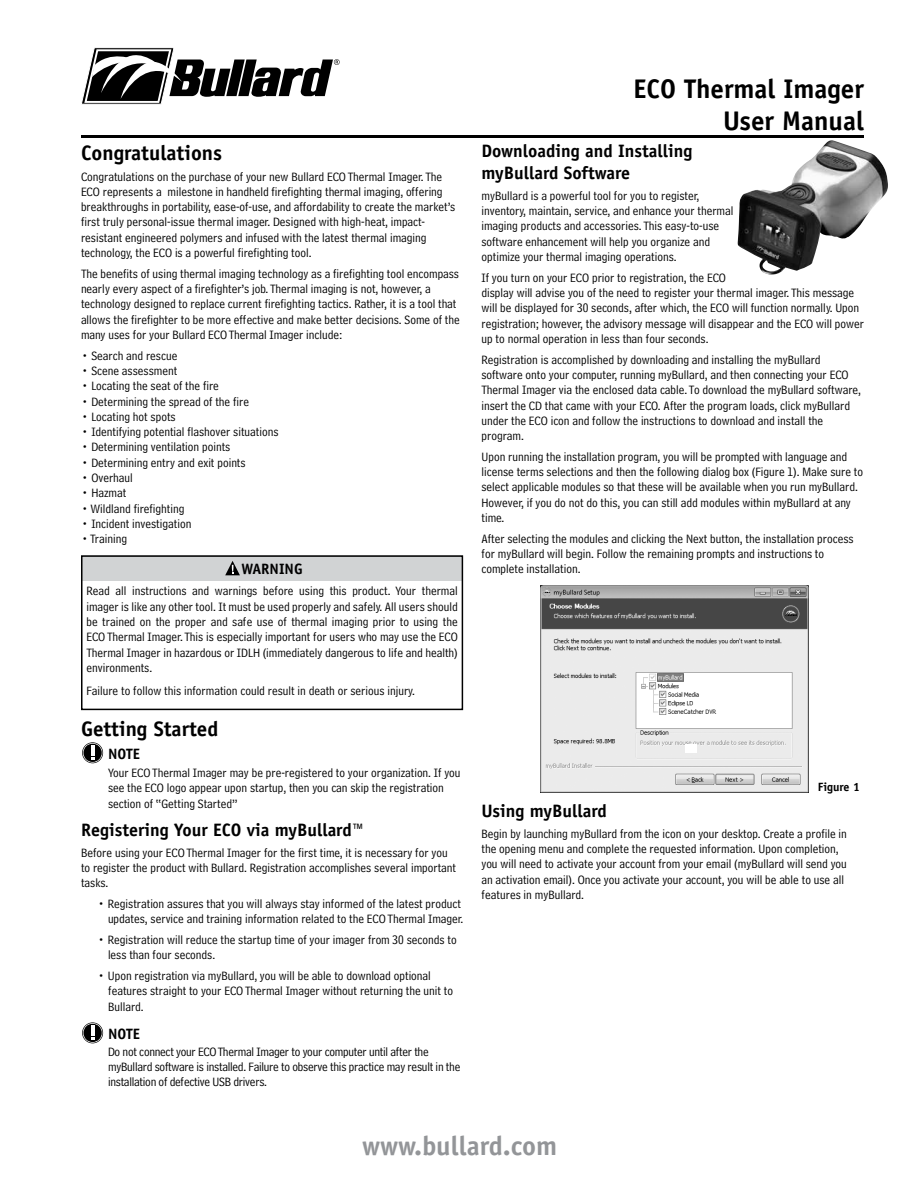
<style>
.page{position:relative;width:918px;height:1188px;background:#fff}
.page>*{position:absolute;margin:0;border:0;box-sizing:border-box;transform-origin:0 0}
.t1{font:700 27px/32.4px "Officina Sans";color:#000;text-align:right}
.t2{font:700 27px "Officina Sans";color:#939598}
.t3{font:700 21px "Officina Sans";color:#000}
.t4{font:700 18px/21.6px "Officina Sans";color:#000}
.t5{font:700 15px "Officina Sans";color:#000}
.t6{font:12.75px/15.3px "Bell Centennial Address";color:#000}
.t7{font:12.75px/15px "Bell Centennial Address";letter-spacing:-.02em;color:#000}
.t8{font:700 12px "Officina Sans";color:#000}
</style>
<div class="page">
<svg style="left:81px;top:47px;width:259px;height:57px"></svg>
<hr style="left:81px;top:135px;width:783px;height:3px;background:#000">
<div style="left:82px;top:555px;width:381px;height:26px;background:#d1d3d4"></div>
<svg style="left:225px;top:561px;width:15px;height:14px"></svg>
<img style="left:737px;top:140px;width:151px;height:135px">
<img style="left:540px;top:585px;width:268px;height:207px">
<div style="left:685px;top:744px;width:12px;height:8px;background:#fff"></div>
<svg style="left:82px;top:742px;width:21px;height:21px"></svg>
<svg style="left:82px;top:1022px;width:21px;height:21px"></svg>
<div style="left:81px;top:555px;width:382px;height:155px;border:2px solid #000"></div>
<h2 class="t3" style="left:81px;top:140px;width:143px">Congratulations</h2>
<p class="t6" style="left:81px;top:169px;width:376px">Congratulations on the purchase of your new Bullard ECO Thermal Imager. The ECO represents a milestone in handheld firefighting thermal imaging, offering breakthroughs in portability, ease-of-use, and affordability to create the market’s first truly personal-issue thermal imager. Designed with high-heat, impact&shy;resistant engineered polymers and infused with the latest thermal imaging technology, the ECO is a powerful firefighting tool.</p>
<p class="t6" style="left:81px;top:266px;width:380px">The benefits of using thermal imaging technology as a firefighting tool encompass nearly every aspect of a firefighter’s job. Thermal imaging is not, however, a technology designed to replace current firefighting tactics. Rather, it is a tool that allows the firefighter to be more effective and make better decisions. Some of the many uses for your Bullard ECO Thermal Imager include:</p>
<p class="t6" style="left:81px;top:348px;width:98px">• Search and rescue</p>
<p class="t6" style="left:81px;top:363px;width:98px">• Scene assessment</p>
<p class="t6" style="left:81px;top:378px;width:139px">• Locating the seat of the fire</p>
<p class="t6" style="left:81px;top:394px;width:170px">• Determining the spread of the fire</p>
<p class="t6" style="left:81px;top:409px;width:96px">• Locating hot spots</p>
<p class="t6" style="left:81px;top:424px;width:199px">• Identifying potential flashover situations</p>
<p class="t6" style="left:81px;top:440px;width:151px">• Determining ventilation points</p>
<p class="t6" style="left:81px;top:455px;width:166px">• Determining entry and exit points</p>
<p class="t6" style="left:81px;top:470px;width:53px">• Overhaul</p>
<p class="t6" style="left:81px;top:486px;width:47px">• Hazmat</p>
<p class="t6" style="left:81px;top:501px;width:105px">• Wildland firefighting</p>
<p class="t6" style="left:81px;top:516px;width:112px">• Incident investigation</p>
<p class="t6" style="left:81px;top:531px;width:48px">• Training</p>
<p class="t5" style="left:242px;top:559px;width:63px">WARNING</p>
<p class="t6" style="left:86px;top:584px;width:373px;text-align:justify">Read all instructions and warnings before using this product. Your thermal imager is like any other tool. It must be used properly and safely. All users should be trained on the proper and safe use of thermal imaging prior to using the ECO Thermal Imager. This is especially important for users who may use the ECO Thermal Imager in hazardous or IDLH (immediately dangerous to life and health) environments.</p>
<p class="t6" style="left:86px;top:683px;width:330px">Failure to follow this information could result in death or serious injury.</p>
<h2 class="t3" style="left:81px;top:715px;width:139px">Getting Started</h2>
<p class="t5" style="left:108px;top:744px;width:18px">Note</p>
<p class="t6" style="left:108px;top:765px;width:354px">Your ECO Thermal Imager may be pre-registered to your organization. If you see the ECO logo appear upon startup, then you can skip the registration section of “Getting Started”</p>
<h3 class="t4" style="left:81px;top:819px;width:285px">Registering Your ECO via myBullard™</h3>
<p class="t6" style="left:81px;top:845px;width:377px">Before using your ECO Thermal Imager for the first time, it is necessary for you to register the product with Bullard. Registration accomplishes several important tasks.</p>
<p class="t6" style="left:97px;top:896px;width:367px;text-align:right">• Registration assures that you will always stay informed of the latest product updates, service and training information related to the ECO Thermal Imager.</p>
<p class="t6" style="left:108px;top:932px;width:350px;text-indent:-11px">• Registration will reduce the startup time of your imager from 30 seconds to less than four seconds.</p>
<p class="t6" style="left:108px;top:968px;width:347px;text-indent:-11px">• Upon registration via myBullard, you will be able to download optional features straight to your ECO Thermal Imager without returning the unit to<br>Bullard.</p>
<p class="t5" style="left:108px;top:1024px;width:18px">Note</p>
<p class="t7" style="left:108px;top:1045px;width:354px">Do not connect your ECO Thermal Imager to your computer until after the myBullard software is installed. Failure to observe this practice may result in the installation of defective USB drivers.</p>
<h1 class="t1" style="left:634px;top:72px;width:232px">ECO Thermal Imager<br>User Manual</h1>
<h3 class="t4" style="left:482px;top:140px;width:212px">Downloading and Installing myBullard Software</h3>
<p class="t6" style="left:482px;top:188px;width:253px">myBullard is a powerful tool for you to register, inventory, maintain, service, and enhance your thermal imaging products and accessories. This easy-to-use software enhancement will help you organize and optimize your thermal imaging operations.</p>
<p class="t6" style="left:482px;top:270px;width:384px">If you turn on your ECO prior to registration, the ECO<br>display will advise you of the need to register your thermal imager. This message will be displayed for 30 seconds, after which, the ECO will function normally. Upon registration; however, the advisory message will disappear and the ECO will power up to normal operation in less than four seconds.</p>
<p class="t6" style="left:482px;top:352px;width:381px">Registration is accomplished by downloading and installing the myBullard software onto your computer, running myBullard, and then connecting your ECO Thermal Imager via the enclosed data cable. To download the myBullard software, insert the CD that came with your ECO. After the program loads, click myBullard under the ECO icon and follow the instructions to download and install the program.</p>
<p class="t6" style="left:482px;top:449px;width:383px">Upon running the installation program, you will be prompted with language and license terms selections and then the following dialog box (Figure 1). Make sure to select applicable modules so that these will be available when you run myBullard.<br>However, if you do not do this, you can still add modules within myBullard at any time.</p>
<p class="t6" style="left:482px;top:531px;width:374px">After selecting the modules and clicking the Next button, the installation process for myBullard will begin. Follow the remaining prompts and instructions to complete installation.</p>
<p class="t8" style="left:818px;top:780px;width:44px">Figure 1</p>
<h3 class="t4" style="left:482px;top:800px;width:127px">Using myBullard</h3>
<p class="t6" style="left:482px;top:826px;width:367px">Begin by launching myBullard from the icon on your desktop. Create a profile in the opening menu and complete the requested information. Upon completion, you will need to activate your account from your email (myBullard will send you an activation email). Once you activate your account, you will be able to use all features in myBullard.</p>
<h1 class="t2" style="left:362px;top:1129px;width:197px">www.bullard.com</h1>
</div>
